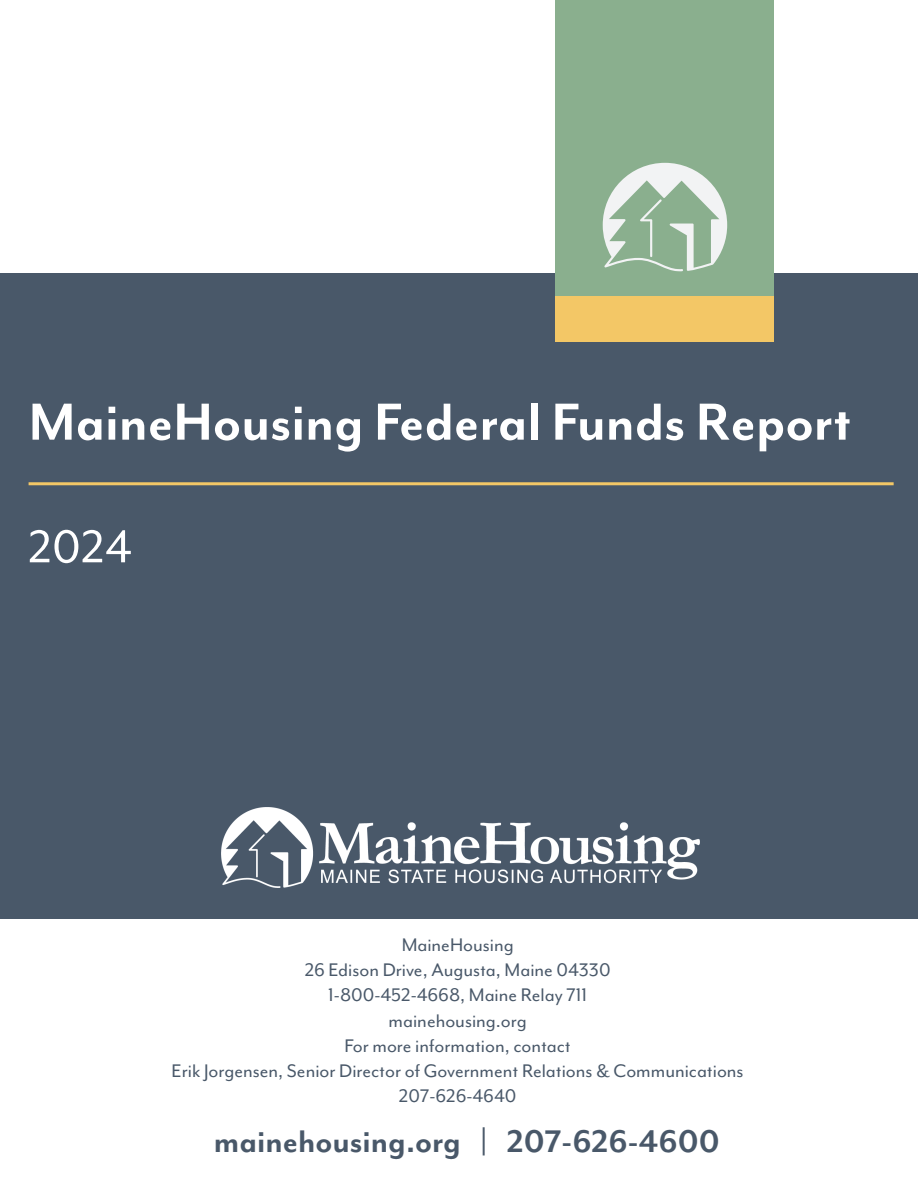
<style>
.page{position:relative;width:918px;height:1188px;background:#fff}
.page>*{position:absolute;margin:0;border:0;box-sizing:border-box;transform-origin:0 0}
.t1{font:700 60px "Mr Eaves Mod OT";color:#fff}
.t2{font:52.5px "Mr Eaves Mod OT";color:#fff}
.t3{font:700 36px "Mr Eaves Mod OT";color:#495869}
.t4{font:21px/25.2px "Mr Eaves Mod OT";color:#495869;text-align:center}
</style>
<div class="page">
<div style="left:0;top:273px;width:918px;height:646px;background:#495869"></div>
<div style="left:556px;top:0;width:218px;height:309px;background:#8aaf8e"></div>
<div style="left:556px;top:297px;width:218px;height:45px;background:#f3c766"></div>
<svg style="left:603px;top:163px;width:124px;height:108px"></svg>
<img style="left:222px;top:808px;width:477px;height:80px">
<hr style="left:29px;top:482px;width:865px;height:3px;background:#f3c766">
<p class="t1" style="left:29px;top:388px;width:824px">MaineHousing Federal Funds Report</p>
<p class="t2" style="left:28px;top:518px;width:105px">2024</p>
<p class="t4" style="left:402px;top:932px;width:113px">MaineHousing</p>
<p class="t4" style="left:305px;top:957px;width:307px">26 Edison Drive, Augusta, Maine 04330</p>
<p class="t4" style="left:328px;top:982px;width:260px">1-800-452-4668, Maine Relay 711</p>
<p class="t4" style="left:389px;top:1008px;width:140px">mainehousing.org</p>
<p class="t4" style="left:172px;top:1033px;width:574px">For more information, contact<br>Erik Jorgensen, Senior Director of Government Relations &amp; Communications</p>
<p class="t4" style="left:399px;top:1083px;width:119px">207-626-4640</p>
<p class="t3" style="left:214px;top:1121px;width:507px">mainehousing.org | 207-626-4600</p>
</div>
